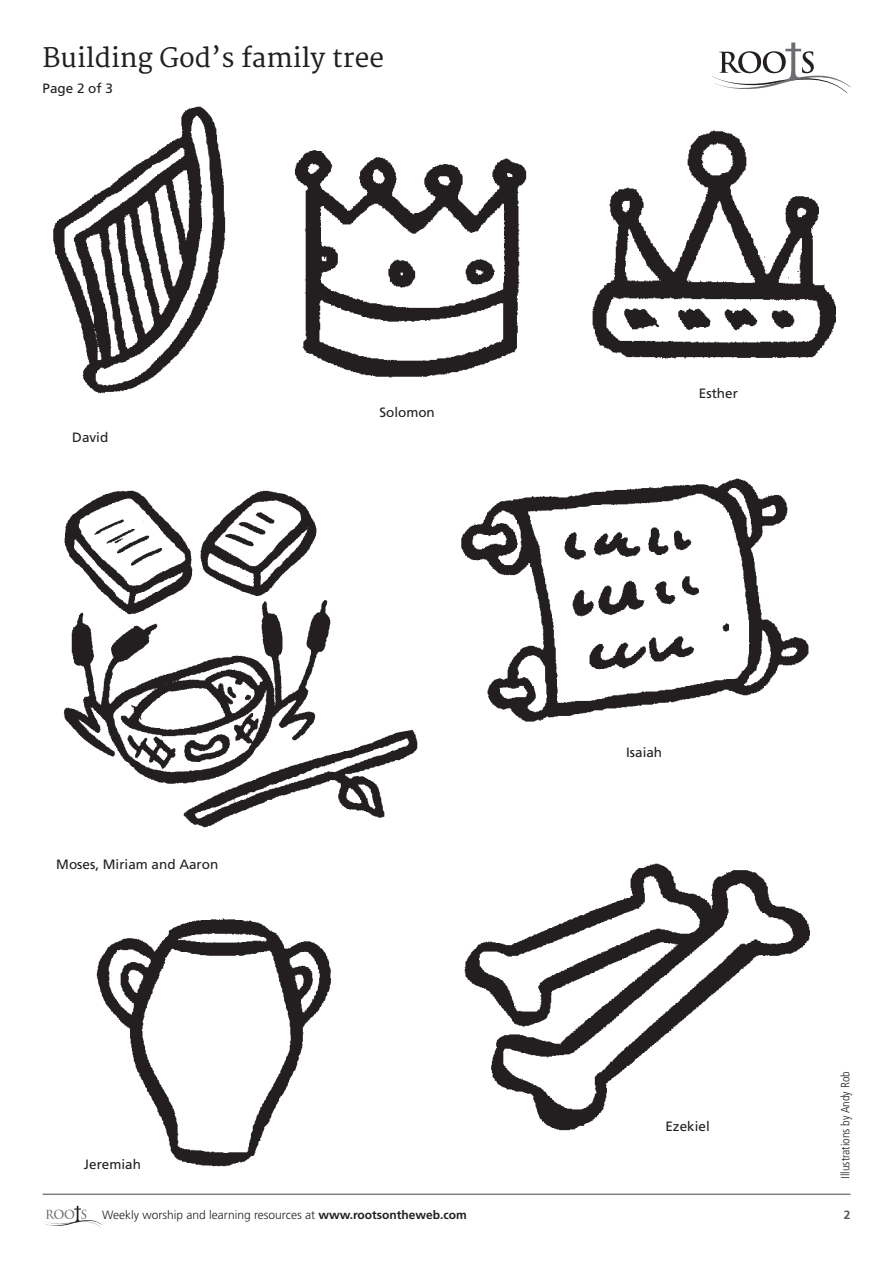
<style>
.page{position:relative;width:893px;height:1263px;background:#fff}
.page>*{position:absolute;margin:0;border:0;box-sizing:border-box;transform-origin:0 0}
.t1{font:26.1px "Merriweather";color:#231f20}
.t2{font:13.5px "Frutiger";color:#231f20}
.t3{font:300 12px "Frutiger";color:#231f20}
.t4{font:300 condensed 12px "Frutiger";color:#231f20}
.t5{font:700 12px "Frutiger";color:#57585a}
.s1{font-weight:700}
</style>
<div class="page">
<hr style="left:43px;top:1193px;width:807px;height:2px;background:#808285">
<img style="left:53px;top:106px;width:173px;height:288px">
<img style="left:295px;top:150px;width:232px;height:228px">
<img style="left:592px;top:130px;width:244px;height:229px">
<img style="left:464px;top:863px;width:346px;height:268px">
<img style="left:183px;top:729px;width:235px;height:99px">
<img style="left:63px;top:490px;width:295px;height:299px">
<img style="left:96px;top:918px;width:235px;height:249px">
<img style="left:461px;top:478px;width:348px;height:244px">
<svg style="left:712px;top:43px;width:138px;height:50px"></svg>
<svg style="left:44px;top:1206px;width:58px;height:22px"></svg>
<h1 class="t1" style="left:43px;top:43px;width:343px">Building God’s family tree</h1>
<p class="t2" style="left:43px;top:80px;width:72px">Page 2 of 3</p>
<p class="t2" style="left:72px;top:429px;width:38px">David</p>
<p class="t2" style="left:379px;top:405px;width:57px">Solomon</p>
<p class="t2" style="left:56px;top:856px;width:164px">Moses, Miriam and Aaron</p>
<p class="t2" style="left:84px;top:1156px;width:59px">Jeremiah</p>
<p class="t3" style="left:102px;top:1208px;width:366px">Weekly worship and learning resources at <span class="s1">www.rootsontheweb.com</span></p>
<p class="t2" style="left:699px;top:386px;width:41px">Esther</p>
<p class="t2" style="left:626px;top:744px;width:38px">Isaiah</p>
<p class="t2" style="left:665px;top:1118px;width:46px">Ezekiel</p>
<p class="t4" style="left:839px;top:1179px;width:109px;rotate:-90deg">Illustrations by Andy Rob</p>
<p class="t5" style="left:844px;top:1207px;width:8px">2</p>
</div>
